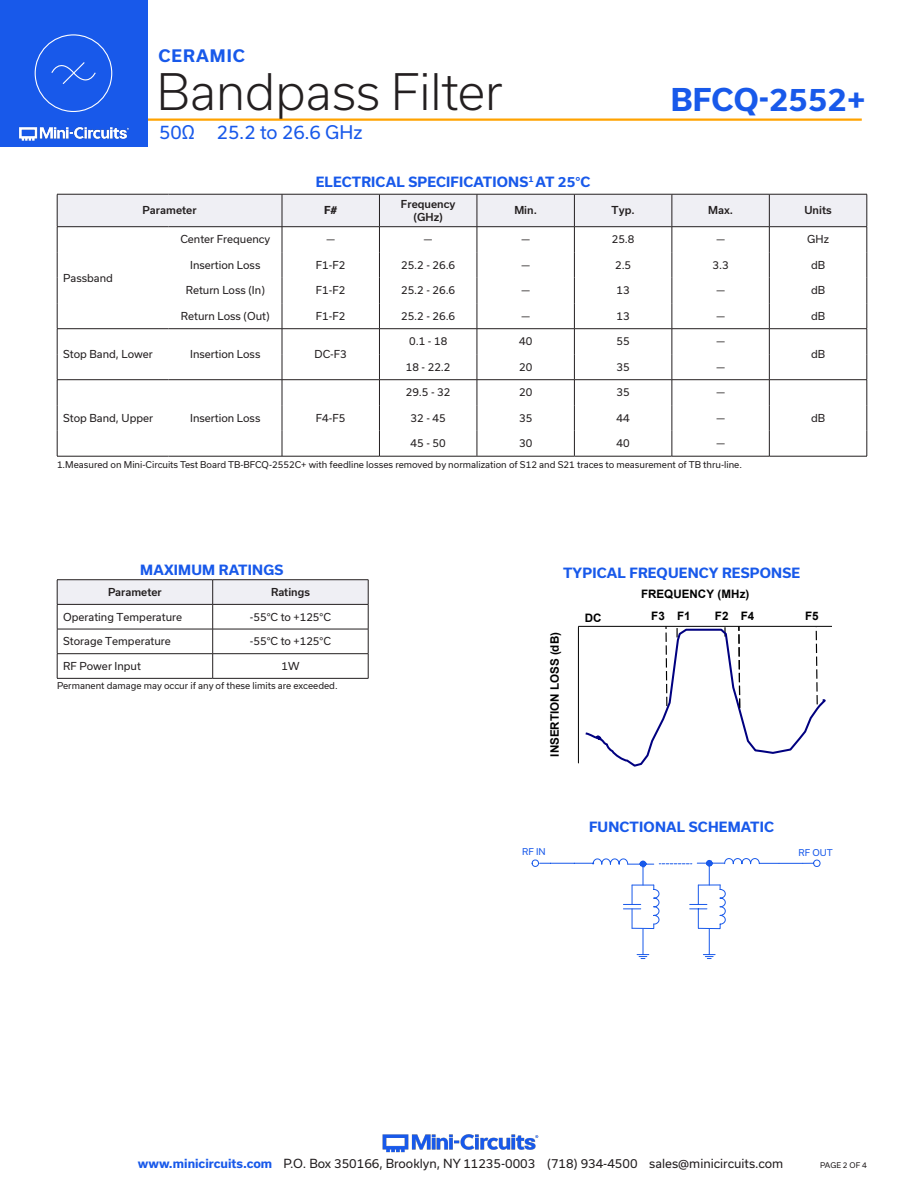
<style>
.page{position:relative;width:918px;height:1188px;background:#fff}
.page>*{position:absolute;margin:0;border:0;box-sizing:border-box;transform-origin:0 0}
.t1{font:300 48px "Usual";color:#231f20}
.t2{font:700 30px "Usual";letter-spacing:.005em;color:#1859ea}
.t3{font:18px "Usual";color:#1859ea}
.t4{font:700 16.5px "Usual";letter-spacing:.065em;color:#1859ea}
.Blue_Headers{font:700 13.5px "Usual";letter-spacing:.015em;color:#1859ea}
.t5{font:12px "Usual";color:#231f20}
.t6{font:700 11.7px "Arial";color:#000}
.Table_Body_Center{font:10.5px "Usual";color:#231f20}
.Table_Body_Left_Just{font:10.5px "Usual";color:#231f20}
.Table_Header_Center{font:500 10.5px/12.6px "Usual";color:#231f20;text-align:center}
.t7{font:700 10.5px "Usual";color:#231f20}
.Notes{font:9px "Usual";color:#231f20}
.t8{font:9px "Usual";color:#1859ea}
.t9{font:7.5px "Usual";color:#231f20}
.s1{font-weight:700;color:#1859ea}
</style>
<div class="page">
<hr style="left:129px;top:118px;width:733px;height:3px;background:#ffa300">
<div style="left:0;top:0;width:147px;height:147px;background:#1859ea"></div>
<hr style="left:917px;top:0;width:1px;height:147px;background:#1859ea">
<img style="left:19px;top:126px;width:110px;height:15px">
<div style="left:35px;top:34px;width:77px;height:78px;border:1px solid #fff;border-radius:50%"></div>
<svg style="left:51px;top:62px;width:45px;height:22px"></svg>
<img style="left:382px;top:1134px;width:157px;height:19px">
<hr style="left:57px;top:456px;width:112px;height:1px;background:#231f20">
<hr style="left:282px;top:456px;width:98px;height:1px;background:#231f20">
<hr style="left:169px;top:456px;width:113px;height:1px;background:#231f20">
<hr style="left:769px;top:456px;width:98px;height:1px;background:#231f20">
<svg style="left:57px;top:194px;width:811px;height:262px"></svg>
<hr style="left:672px;top:456px;width:97px;height:1px;background:#231f20">
<hr style="left:379px;top:328px;width:98px;height:1px;background:#231f20">
<hr style="left:574px;top:328px;width:98px;height:1px;background:#231f20">
<hr style="left:769px;top:379px;width:98px;height:1px;background:#231f20">
<hr style="left:379px;top:379px;width:98px;height:1px;background:#231f20">
<hr style="left:477px;top:379px;width:97px;height:1px;background:#231f20">
<hr style="left:574px;top:379px;width:98px;height:1px;background:#231f20">
<hr style="left:672px;top:379px;width:97px;height:1px;background:#231f20">
<hr style="left:380px;top:456px;width:97px;height:1px;background:#231f20">
<hr style="left:477px;top:456px;width:97px;height:1px;background:#231f20">
<hr style="left:574px;top:456px;width:98px;height:1px;background:#231f20">
<hr style="left:57px;top:678px;width:156px;height:1px;background:#231f20">
<hr style="left:213px;top:678px;width:155px;height:1px;background:#231f20">
<hr style="left:57px;top:579px;width:156px;height:1px;background:#231f20">
<hr style="left:213px;top:579px;width:155px;height:1px;background:#231f20">
<svg style="left:57px;top:580px;width:312px;height:98px"></svg>
<hr style="left:57px;top:604px;width:156px;height:1px;background:#231f20">
<hr style="left:213px;top:604px;width:155px;height:1px;background:#231f20">
<hr style="left:578px;top:626px;width:254px;height:1px;background:#000">
<hr style="left:578px;top:627px;width:1px;height:136px;background:#000">
<svg style="left:583px;top:625px;width:244px;height:142px"></svg>
<svg style="left:531px;top:858px;width:290px;height:101px"></svg>
<h3 class="t4" style="left:158px;top:46px;width:88px">CERAMIC</h3>
<h1 class="t1" style="left:157px;top:64px;width:348px">Bandpass Filter</h1>
<h3 class="t3" style="left:159px;top:122px;width:205px">50Ω 25.2 to 26.6 GHz</h3>
<p class="Blue_Headers" style="left:316px;top:174px;width:276px">ELECTRICAL SPECIFICATIONS<sup>1</sup> AT 25°C</p>
<h2 class="t2" style="left:671px;top:83px;width:196px">BFCQ-2552+</h2>
<p class="Table_Body_Left_Just" style="left:63px;top:272px;width:51px">Passband</p>
<p class="Table_Header_Center" style="left:142px;top:204px;width:56px">Parameter</p>
<p class="t7" style="left:324px;top:204px;width:15px">F#</p>
<p class="Table_Header_Center" style="left:401px;top:198px;width:56px">Frequency (GHz)</p>
<p class="Table_Header_Center" style="left:514px;top:204px;width:24px">Min.</p>
<p class="Table_Header_Center" style="left:612px;top:204px;width:25px">Typ.</p>
<p class="Table_Header_Center" style="left:708px;top:204px;width:26px">Max.</p>
<p class="Table_Header_Center" style="left:804px;top:204px;width:29px">Units</p>
<p class="Table_Body_Center" style="left:180px;top:233px;width:91px">Center Frequency</p>
<p class="Table_Body_Center" style="left:326px;top:233px;width:10px">—</p>
<p class="Table_Body_Center" style="left:424px;top:233px;width:10px">—</p>
<p class="Table_Body_Center" style="left:521px;top:233px;width:10px">—</p>
<p class="Table_Body_Center" style="left:612px;top:233px;width:24px">25.8</p>
<p class="Table_Body_Center" style="left:716px;top:233px;width:10px">—</p>
<p class="Table_Body_Center" style="left:807px;top:233px;width:23px">GHz</p>
<p class="Table_Body_Center" style="left:190px;top:259px;width:72px">Insertion Loss</p>
<p class="Table_Body_Center" style="left:316px;top:259px;width:31px">F1-F2</p>
<p class="Table_Body_Center" style="left:401px;top:259px;width:55px">25.2 - 26.6</p>
<p class="Table_Body_Center" style="left:521px;top:259px;width:10px">—</p>
<p class="Table_Body_Center" style="left:615px;top:259px;width:18px">2.5</p>
<p class="Table_Body_Center" style="left:713px;top:259px;width:18px">3.3</p>
<p class="Table_Body_Center" style="left:811px;top:259px;width:16px">dB</p>
<p class="Table_Body_Center" style="left:186px;top:284px;width:81px">Return Loss (In)</p>
<p class="Table_Body_Center" style="left:316px;top:284px;width:31px">F1-F2</p>
<p class="Table_Body_Center" style="left:401px;top:284px;width:55px">25.2 - 26.6</p>
<p class="Table_Body_Center" style="left:521px;top:284px;width:10px">—</p>
<p class="Table_Body_Center" style="left:617px;top:284px;width:15px">13</p>
<p class="Table_Body_Center" style="left:716px;top:284px;width:10px">—</p>
<p class="Table_Body_Center" style="left:811px;top:284px;width:16px">dB</p>
<p class="Table_Body_Center" style="left:181px;top:310px;width:90px">Return Loss (Out)</p>
<p class="Table_Body_Center" style="left:316px;top:310px;width:31px">F1-F2</p>
<p class="Table_Body_Center" style="left:401px;top:310px;width:55px">25.2 - 26.6</p>
<p class="Table_Body_Center" style="left:521px;top:310px;width:10px">—</p>
<p class="Table_Body_Center" style="left:617px;top:310px;width:15px">13</p>
<p class="Table_Body_Center" style="left:716px;top:310px;width:10px">—</p>
<p class="Table_Body_Center" style="left:811px;top:310px;width:16px">dB</p>
<p class="Table_Body_Center" style="left:409px;top:335px;width:40px">0.1 - 18</p>
<p class="Table_Body_Center" style="left:519px;top:335px;width:15px">40</p>
<p class="Table_Body_Center" style="left:617px;top:335px;width:15px">55</p>
<p class="Table_Body_Center" style="left:716px;top:335px;width:10px">—</p>
<p class="Table_Body_Left_Just" style="left:63px;top:348px;width:91px">Stop Band, Lower</p>
<p class="Table_Body_Center" style="left:190px;top:348px;width:72px">Insertion Loss</p>
<p class="Table_Body_Center" style="left:315px;top:348px;width:34px">DC-F3</p>
<p class="Table_Body_Left_Just" style="left:63px;top:412px;width:91px">Stop Band, Upper</p>
<p class="Table_Body_Center" style="left:190px;top:412px;width:72px">Insertion Loss</p>
<p class="Table_Body_Center" style="left:316px;top:412px;width:31px">F4-F5</p>
<p class="Table_Body_Center" style="left:406px;top:361px;width:46px">18 - 22.2</p>
<p class="Table_Body_Center" style="left:519px;top:361px;width:15px">20</p>
<p class="Table_Body_Center" style="left:617px;top:361px;width:15px">35</p>
<p class="Table_Body_Center" style="left:716px;top:361px;width:10px">—</p>
<p class="Table_Body_Center" style="left:811px;top:348px;width:16px">dB</p>
<p class="Table_Body_Center" style="left:406px;top:386px;width:46px">29.5 - 32</p>
<p class="Table_Body_Center" style="left:519px;top:386px;width:15px">20</p>
<p class="Table_Body_Center" style="left:617px;top:386px;width:15px">35</p>
<p class="Table_Body_Center" style="left:716px;top:386px;width:10px">—</p>
<p class="Table_Body_Center" style="left:411px;top:412px;width:37px">32 - 45</p>
<p class="Table_Body_Center" style="left:519px;top:412px;width:15px">35</p>
<p class="Table_Body_Center" style="left:617px;top:412px;width:15px">44</p>
<p class="Table_Body_Center" style="left:716px;top:412px;width:10px">—</p>
<p class="Table_Body_Center" style="left:811px;top:412px;width:16px">dB</p>
<p class="Table_Body_Center" style="left:411px;top:437px;width:37px">45 - 50</p>
<p class="Table_Body_Center" style="left:519px;top:437px;width:15px">30</p>
<p class="Table_Body_Center" style="left:617px;top:437px;width:15px">40</p>
<p class="Table_Body_Center" style="left:716px;top:437px;width:10px">—</p>
<p class="Notes" style="left:57px;top:460px;width:686px">1.Measured on Mini-Circuits Test Board TB-BFCQ-2552C+ with feedline losses removed by normalization of S12 and S21 traces to measurement of TB thru-line.</p>
<p class="Blue_Headers" style="left:140px;top:562px;width:145px">MAXIMUM RATINGS</p>
<p class="Blue_Headers" style="left:563px;top:565px;width:239px">TYPICAL FREQUENCY RESPONSE</p>
<p class="t6" style="left:585px;top:609px;width:18px">DC</p>
<p class="t6" style="left:651px;top:608px;width:41px">F3 F1</p>
<p class="t6" style="left:715px;top:608px;width:15px">F2</p>
<p class="Table_Header_Center" style="left:108px;top:586px;width:55px">Parameter</p>
<p class="Table_Header_Center" style="left:271px;top:586px;width:40px">Ratings</p>
<p class="Table_Body_Left_Just" style="left:63px;top:611px;width:120px">Operating Temperature</p>
<p class="Table_Body_Center" style="left:250px;top:611px;width:83px">-55°C to +125°C</p>
<p class="Table_Body_Left_Just" style="left:63px;top:635px;width:109px">Storage Temperature</p>
<p class="Table_Body_Center" style="left:250px;top:635px;width:83px">-55°C to +125°C</p>
<p class="Table_Body_Left_Just" style="left:63px;top:660px;width:79px">RF Power Input</p>
<p class="Table_Body_Center" style="left:281px;top:660px;width:20px">1W</p>
<p class="t6" style="left:641px;top:586px;width:110px">FREQUENCY (MHz)</p>
<p class="t6" style="left:741px;top:608px;width:15px">F4</p>
<p class="t6" style="left:805px;top:608px;width:15px">F5</p>
<p class="t6" style="left:546px;top:757px;width:126px;rotate:-90deg">INSERTION LOSS (dB)</p>
<p class="Notes" style="left:57px;top:681px;width:282px">Permanent damage may occur if any of these limits are exceeded.</p>
<p class="Blue_Headers" style="left:589px;top:819px;width:187px">FUNCTIONAL SCHEMATIC</p>
<p class="t8" style="left:522px;top:847px;width:25px">RF IN</p>
<p class="t8" style="left:799px;top:847px;width:36px">RF OUT</p>
<p class="t5" style="left:138px;top:1157px;width:647px"><span class="s1">www.minicircuits.com</span> P.O. Box 350166, Brooklyn, NY 11235-0003 (718) 934-4500 sales@minicircuits.com</p>
<p class="t9" style="left:820px;top:1161px;width:48px">PAGE 2 OF 4</p>
</div>
